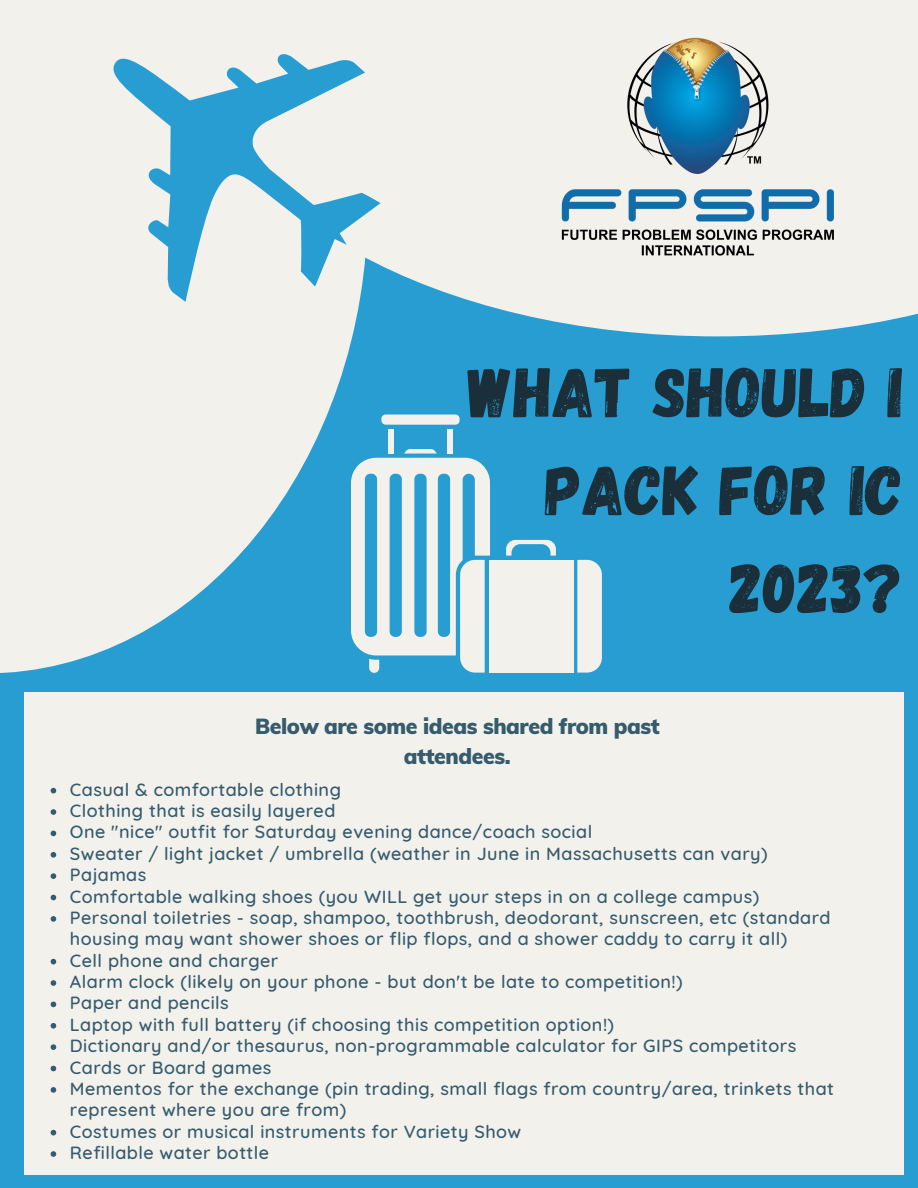
<style>
.page{position:relative;width:918px;height:1188px;background:#289dd2}
.page>*{position:absolute;margin:0;border:0;box-sizing:border-box;transform-origin:0 0}
.t1{font:70.2px/97.8px "Gagalin";color:#1a2f39;text-align:right}
.t2{font:900 21.3px/29.2px "Muli";letter-spacing:-.02em;color:#365b6d;text-align:center}
.t3{font:500 18px/21.3px "Quicksand";letter-spacing:.025em;color:#365b6d}
</style>
<div class="page">
<svg style="left:0;top:0;width:353px;height:673px;fill:#f2f1ec"></svg>
<div style="left:208px;top:0;width:710px;height:336px;background:#f2f1ec"></div>
<svg style="left:104px;top:22px;width:286px;height:287px"></svg>
<div style="left:24px;top:693px;width:879px;height:481px;background:#f2f1ec"></div>
<img style="left:561px;top:37px;width:273px;height:219px">
<div style="left:389px;top:429px;width:5px;height:25px;background:#f2f1ec"></div>
<div style="left:447px;top:429px;width:5px;height:25px;background:#f2f1ec"></div>
<div style="left:381px;top:415px;width:79px;height:10px;background:#f2f1ec;border-radius:4px"></div>
<svg style="left:506px;top:540px;width:50px;height:16px"></svg>
<svg style="left:351px;top:449px;width:139px;height:224px"></svg>
<div style="left:489px;top:560px;width:84px;height:113px;background:#f2f1ec"></div>
<svg style="left:577px;top:560px;width:25px;height:113px"></svg>
<svg style="left:51px;top:788px;width:5px;height:5px"></svg>
<svg style="left:51px;top:809px;width:5px;height:6px"></svg>
<svg style="left:51px;top:831px;width:5px;height:5px"></svg>
<svg style="left:51px;top:852px;width:5px;height:6px"></svg>
<svg style="left:51px;top:873px;width:5px;height:6px"></svg>
<svg style="left:51px;top:895px;width:5px;height:5px"></svg>
<svg style="left:51px;top:916px;width:5px;height:6px"></svg>
<svg style="left:51px;top:959px;width:5px;height:5px"></svg>
<svg style="left:51px;top:980px;width:5px;height:6px"></svg>
<svg style="left:51px;top:1002px;width:5px;height:5px"></svg>
<svg style="left:51px;top:1023px;width:5px;height:6px"></svg>
<svg style="left:51px;top:1044px;width:5px;height:6px"></svg>
<svg style="left:51px;top:1066px;width:5px;height:5px"></svg>
<svg style="left:51px;top:1087px;width:5px;height:6px"></svg>
<svg style="left:51px;top:1130px;width:5px;height:5px"></svg>
<svg style="left:51px;top:1151px;width:5px;height:6px"></svg>
<p class="t1" style="left:468px;top:340px;width:437px">WHAT SHOULD I<br>PACK FOR IC<br>2023?</p>
<p class="t2" style="left:255px;top:712px;width:406px">Below are some ideas shared from past attendees.</p>
<p class="t3" style="left:70px;top:778px;width:273px">Casual &amp; comfortable clothing</p>
<p class="t3" style="left:70px;top:800px;width:267px">Clothing that is easily layered</p>
<p class="t3" style="left:70px;top:821px;width:524px">One "nice" outfit for Saturday evening dance/coach social</p>
<p class="t3" style="left:70px;top:842px;width:699px">Sweater / light jacket / umbrella (weather in June in Massachusetts can vary)</p>
<p class="t3" style="left:70px;top:864px;width:78px">Pajamas</p>
<p class="t3" style="left:70px;top:885px;width:691px">Comfortable walking shoes (you WILL get your steps in on a college campus)</p>
<p class="t3" style="left:70px;top:907px;width:762px">Personal toiletries - soap, shampoo, toothbrush, deodorant, sunscreen, etc (standard housing may want shower shoes or flip flops, and a shower caddy to carry it all)</p>
<p class="t3" style="left:70px;top:949px;width:210px">Cell phone and charger</p>
<p class="t3" style="left:70px;top:971px;width:614px">Alarm clock (likely on your phone - but don't be late to competition!)</p>
<p class="t3" style="left:70px;top:992px;width:160px">Paper and pencils</p>
<p class="t3" style="left:70px;top:1013px;width:546px">Laptop with full battery (if choosing this competition option!)</p>
<p class="t3" style="left:70px;top:1035px;width:728px">Dictionary and/or thesaurus, non-programmable calculator for GIPS competitors</p>
<p class="t3" style="left:70px;top:1056px;width:203px">Cards or Board games</p>
<p class="t3" style="left:70px;top:1078px;width:766px">Mementos for the exchange (pin trading, small flags from country/area, trinkets that represent where you are from)</p>
<p class="t3" style="left:70px;top:1120px;width:453px">Costumes or musical instruments for Variety Show</p>
<p class="t3" style="left:70px;top:1142px;width:201px">Refillable water bottle</p>
</div>
